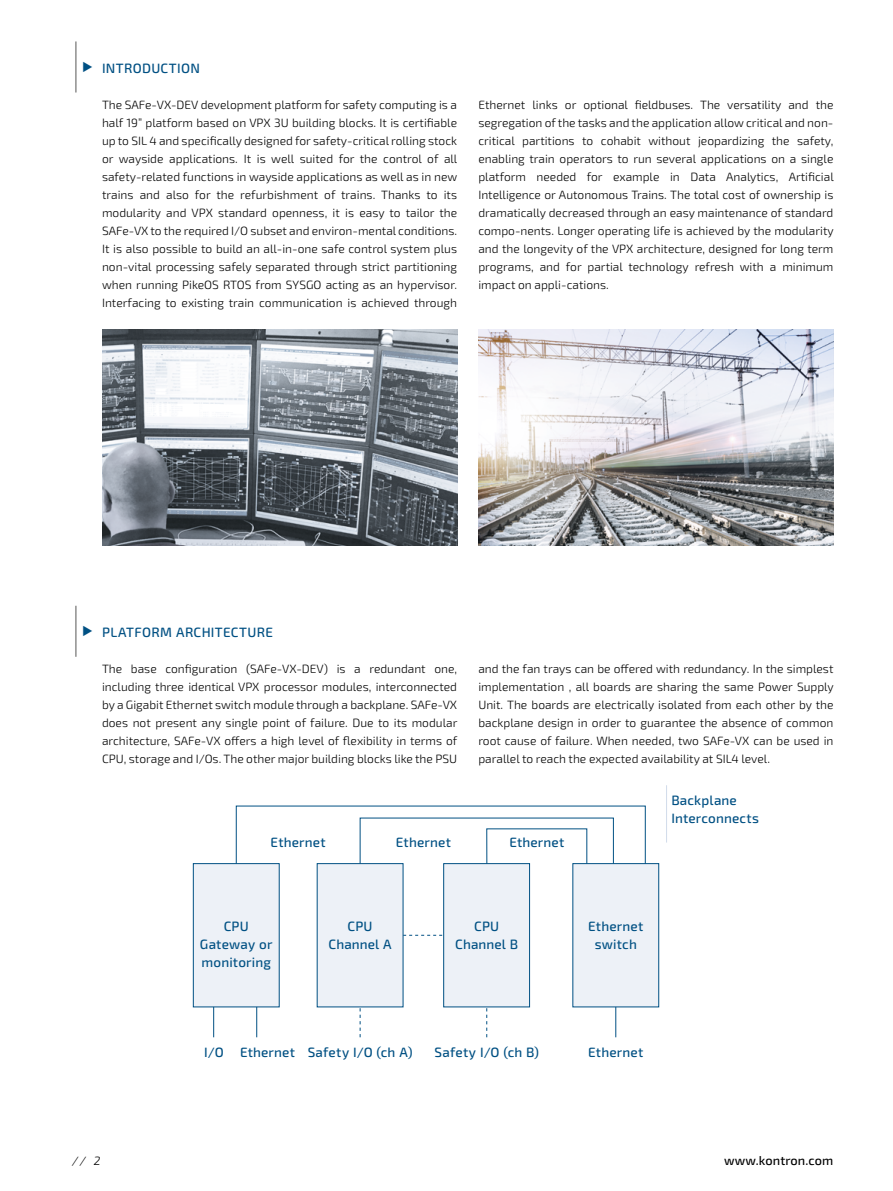
<style>
.page{position:relative;width:893px;height:1191px;background:#fff}
.page>*{position:absolute;margin:0;border:0;box-sizing:border-box;transform-origin:0 0}
.t1{font:500 13.5px/18px "Sn T";letter-spacing:.015em;color:#005083;text-align:center}
.t2{font:500 12.75px "Sn T";letter-spacing:.01em;color:#000}
.t3{font:300 12px/18px "Sn T";color:#000;text-align:justify}
.t4{font:italic 300 12px "Sn T";color:#000}
</style>
<div class="page">
<hr style="left:76px;top:606px;width:1px;height:51px;background:#575756">
<hr style="left:76px;top:41px;width:1px;height:51px;background:#575756">
<img style="left:478px;top:329px;width:355px;height:216px">
<svg style="left:403px;top:935px;width:40px;height:1px"></svg>
<svg style="left:486px;top:828px;width:102px;height:42px"></svg>
<hr style="left:213px;top:1001px;width:1px;height:36px;background:#005083">
<hr style="left:256px;top:1001px;width:1px;height:36px;background:#005083">
<hr style="left:615px;top:995px;width:1px;height:42px;background:#005083">
<svg style="left:486px;top:1007px;width:1px;height:30px"></svg>
<svg style="left:360px;top:1007px;width:1px;height:30px"></svg>
<div style="left:193px;top:863px;width:87px;height:144px;background:#edf1f7;border:1px solid #005083"></div>
<div style="left:317px;top:863px;width:86px;height:144px;background:#edf1f7"></div>
<div style="left:443px;top:863px;width:87px;height:144px;background:#edf1f7;border:1px solid #005083"></div>
<div style="left:572px;top:863px;width:87px;height:144px;background:#edf1f7;border:1px solid #005083"></div>
<hr style="left:666px;top:785px;width:1px;height:57px;background:#d1dcea">
<img style="left:102px;top:329px;width:355px;height:216px">
<p class="t1" style="left:102px;top:59px;width:99px">INTRODUCTION</p>
<p class="t3" style="left:102px;top:96px;width:357px">The SAFe-VX-DEV development platform for safety computing is a half 19” platform based on VPX 3U building blocks. It is certifiable up to SIL 4 and specifically designed for safety-critical rolling stock or wayside applications. It is well suited for the control of all safety-related functions in wayside applications as well as in new trains and also for the refurbishment of trains. Thanks to its modularity and VPX standard openness, it is easy to tailor the SAFe-VX to the required I/O subset and environ-mental conditions.<br>It is also possible to build an all-in-one safe control system plus non-vital processing safely separated through strict partitioning when running PikeOS RTOS from SYSGO acting as an hypervisor.<br>Interfacing to existing train communication is achieved through</p>
<p class="t3" style="left:478px;top:96px;width:357px">Ethernet links or optional fieldbuses. The versatility and the segregation of the tasks and the application allow critical and non&shy;critical partitions to cohabit without jeopardizing the safety, enabling train operators to run several applications on a single platform needed for example in Data Analytics, Artificial Intelligence or Autonomous Trains. The total cost of ownership is dramatically decreased through an easy maintenance of standard compo-nents. Longer operating life is achieved by the modularity and the longevity of the VPX architecture, designed for long term programs, and for partial technology refresh with a minimum impact on appli-cations.</p>
<p class="t1" style="left:102px;top:623px;width:172px">PLATFORM ARCHITECTURE</p>
<p class="t3" style="left:102px;top:660px;width:357px">The base configuration (SAFe-VX-DEV) is a redundant one, including three identical VPX processor modules, interconnected by a Gigabit Ethernet switch module through a backplane. SAFe-VX does not present any single point of failure. Due to its modular architecture, SAFe-VX offers a high level of flexibility in terms of CPU, storage and I/Os. The other major building blocks like the PSU</p>
<p class="t3" style="left:478px;top:660px;width:357px">and the fan trays can be offered with redundancy. In the simplest implementation , all boards are sharing the same Power Supply Unit. The boards are electrically isolated from each other by the backplane design in order to guarantee the absence of common root cause of failure. When needed, two SAFe-VX can be used in parallel to reach the expected availability at SIL4 level.</p>
<p class="t1" style="left:271px;top:833px;width:57px">Ethernet</p>
<p class="t1" style="left:396px;top:833px;width:57px">Ethernet</p>
<p class="t1" style="left:509px;top:833px;width:57px">Ethernet</p>
<p class="t1" style="left:671px;top:791px;width:89px;text-align:left">Backplane<br>Interconnects</p>
<p class="t1" style="left:200px;top:917px;width:74px">CPU<br>Gateway or monitoring</p>
<p class="t1" style="left:329px;top:917px;width:65px">CPU<br>Channel A</p>
<p class="t1" style="left:455px;top:917px;width:65px">CPU<br>Channel B</p>
<p class="t1" style="left:588px;top:917px;width:57px">Ethernet switch</p>
<p class="t1" style="left:204px;top:1043px;width:92px">I/O Ethernet</p>
<p class="t1" style="left:308px;top:1043px;width:106px">Safety I/O (ch A)</p>
<p class="t1" style="left:435px;top:1043px;width:106px">Safety I/O (ch B)</p>
<p class="t1" style="left:588px;top:1043px;width:57px">Ethernet</p>
<p class="t4" style="left:72px;top:1153px;width:30px">// 2</p>
<p class="t2" style="left:724px;top:1153px;width:111px">www.kontron.com</p>
</div>
